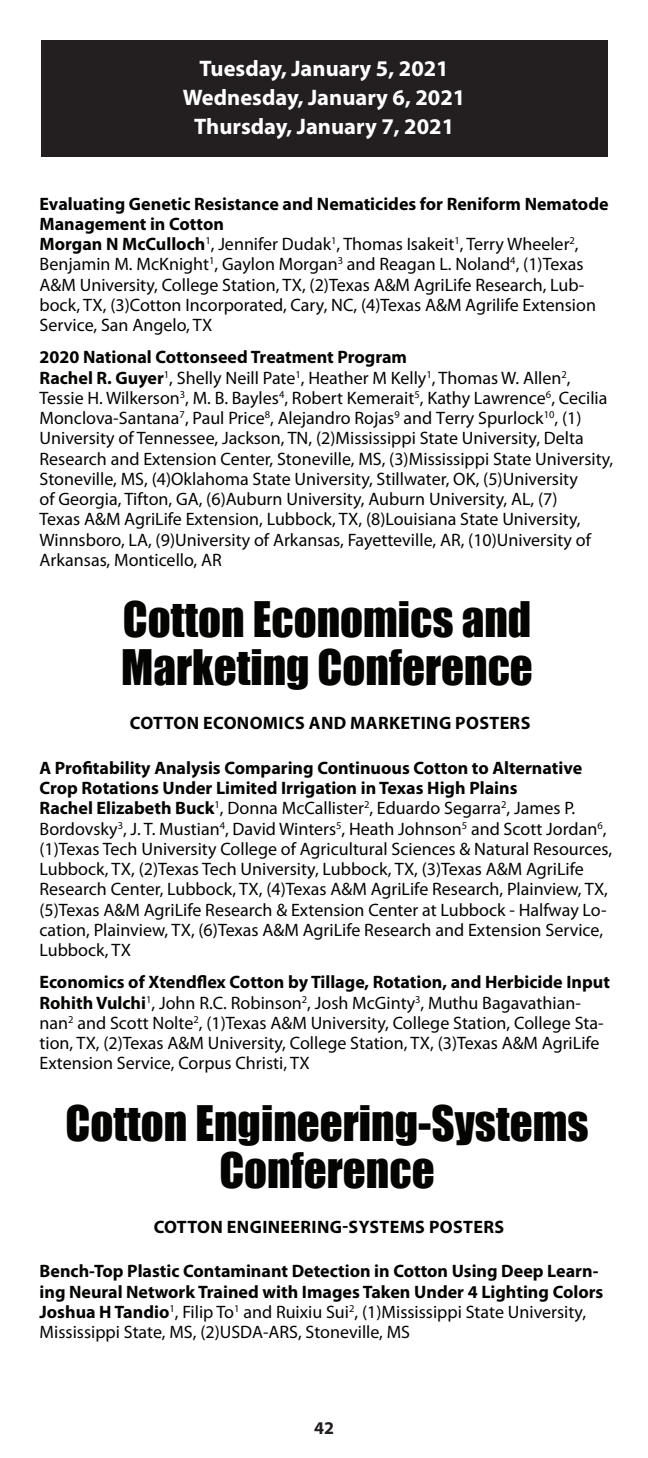
<style>
.page{position:relative;width:648px;height:1458px;background:#fff}
.page>*{position:absolute;margin:0;border:0;box-sizing:border-box;transform-origin:0 0}
.t1{font:45px/47.2px "Impact";color:#040503}
.t2{font:700 22.5px/28.8px "Myriad Pro";color:#fff;text-align:center}
.t3{font:18px/20.2px "Myriad Pro";color:#040503}
.t4{font:700 18px/20.2px "Myriad Pro";color:#040503}
.t5{font:700 18px "Myriad Pro";letter-spacing:.02em;color:#040503}
.t6{font:700 18px "Myriad Pro";color:#231f20}
.s1{font-weight:700}
.s2{font-weight:400}
</style>
<div class="page">
<div style="left:41px;top:40px;width:567px;height:117px;background:#231f20"></div>
<p class="t2" style="left:183px;top:53px;width:284px">Tuesday, January 5, 2021<br>Wednesday, January 6, 2021<br>Thursday, January 7, 2021</p>
<p class="t3" style="left:40px;top:193px;width:571px"><span class="s1">Evaluating Genetic Resistance and Nematicides for Reniform Nematode Management in Cotton<br>Morgan N McCulloch</span><sup>1</sup>, Jennifer Dudak<sup>1</sup>, Thomas Isakeit<sup>1</sup>, Terry Wheeler<sup>2</sup>, Benjamin M. McKnight<sup>1</sup>, Gaylon Morgan<sup>3</sup> and Reagan L. Noland<sup>4</sup>, (1)Texas A&amp;M University, College Station, TX, (2)Texas A&amp;M AgriLife Research, Lub&shy;bock, TX, (3)Cotton Incorporated, Cary, NC, (4)Texas A&amp;M Agrilife Extension Service, San Angelo, TX</p>
<p class="t3" style="left:40px;top:347px;width:575px"><span class="s1">2020 National Cottonseed Treatment Program<br>Rachel R. Guyer</span><sup>1</sup>, Shelly Neill Pate<sup>1</sup>, Heather M Kelly<sup>1</sup>, Thomas W. Allen<sup>2</sup>, Tessie H. Wilkerson<sup>3</sup>, M. B. Bayles<sup>4</sup>, Robert Kemerait<sup>5</sup>, Kathy Lawrence<sup>6</sup>, Cecilia Monclova-Santana<sup>7</sup>, Paul Price<sup>8</sup>, Alejandro Rojas<sup>9</sup> and Terry Spurlock<sup>10</sup>, (1)<br>University of Tennessee, Jackson, TN, (2)Mississippi State University, Delta Research and Extension Center, Stoneville, MS, (3)Mississippi State University, Stoneville, MS, (4)Oklahoma State University, Stillwater, OK, (5)University<br>of Georgia, Tifton, GA, (6)Auburn University, Auburn University, AL, (7)<br>Texas A&amp;M AgriLife Extension, Lubbock, TX, (8)Louisiana State University, Winnsboro, LA, (9)University of Arkansas, Fayetteville, AR, (10)University of Arkansas, Monticello, AR</p>
<h1 class="t1" style="left:121px;top:595px;width:413px">Cotton Economics and<br>Marketing Conference</h1>
<p class="t5" style="left:130px;top:711px;width:402px">COTTON ECONOMICS AND MARKETING POSTERS</p>
<p class="t3" style="left:40px;top:757px;width:574px"><span class="s1">A Profitability Analysis Comparing Continuous Cotton to Alternative Crop Rotations Under Limited Irrigation in Texas High Plains<br>Rachel Elizabeth Buck</span><sup>1</sup>, Donna McCallister<sup>2</sup>, Eduardo Segarra<sup>2</sup>, James P.<br>Bordovsky<sup>3</sup>, J. T. Mustian<sup>4</sup>, David Winters<sup>5</sup>, Heath Johnson<sup>5</sup> and Scott Jordan<sup>6</sup>, (1)Texas Tech University College of Agricultural Sciences &amp; Natural Resources, Lubbock, TX, (2)Texas Tech University, Lubbock, TX, (3)Texas A&amp;M AgriLife Research Center, Lubbock, TX, (4)Texas A&amp;M AgriLife Research, Plainview, TX, (5)Texas A&amp;M AgriLife Research &amp; Extension Center at Lubbock - Halfway Lo&shy;cation, Plainview, TX, (6)Texas A&amp;M AgriLife Research and Extension Service, Lubbock, TX</p>
<p class="t3" style="left:40px;top:972px;width:572px"><span class="s1">Economics of Xtendflex Cotton by Tillage, Rotation, and Herbicide Input Rohith Vulchi</span><sup>1</sup>, John R.C. Robinson<sup>2</sup>, Josh McGinty<sup>3</sup>, Muthu Bagavathian&shy;nan<sup>2</sup> and Scott Nolte<sup>2</sup>, (1)Texas A&amp;M University, College Station, College Sta&shy;tion, TX, (2)Texas A&amp;M University, College Station, TX, (3)Texas A&amp;M AgriLife Extension Service, Corpus Christi, TX</p>
<h1 class="t1" style="left:66px;top:1099px;width:525px;text-align:center">Cotton Engineering-Systems<br>Conference</h1>
<p class="t5" style="left:154px;top:1215px;width:352px">COTTON ENGINEERING-SYSTEMS POSTERS</p>
<p class="t4" style="left:40px;top:1261px;width:565px">Bench-Top Plastic Contaminant Detection in Cotton Using Deep Learn&shy;ing Neural Network Trained with Images Taken Under 4 Lighting Colors Joshua H Tandio<sup>1</sup><span class="s2">, Filip To</span><sup>1</sup> <span class="s2">and Ruixiu Sui</span><sup>2</sup><span class="s2">, (1)Mississippi State University, Mississippi State, MS, (2)USDA-ARS, Stoneville, MS</span></p>
<p class="t6" style="left:314px;top:1417px;width:21px">42</p>
</div>
